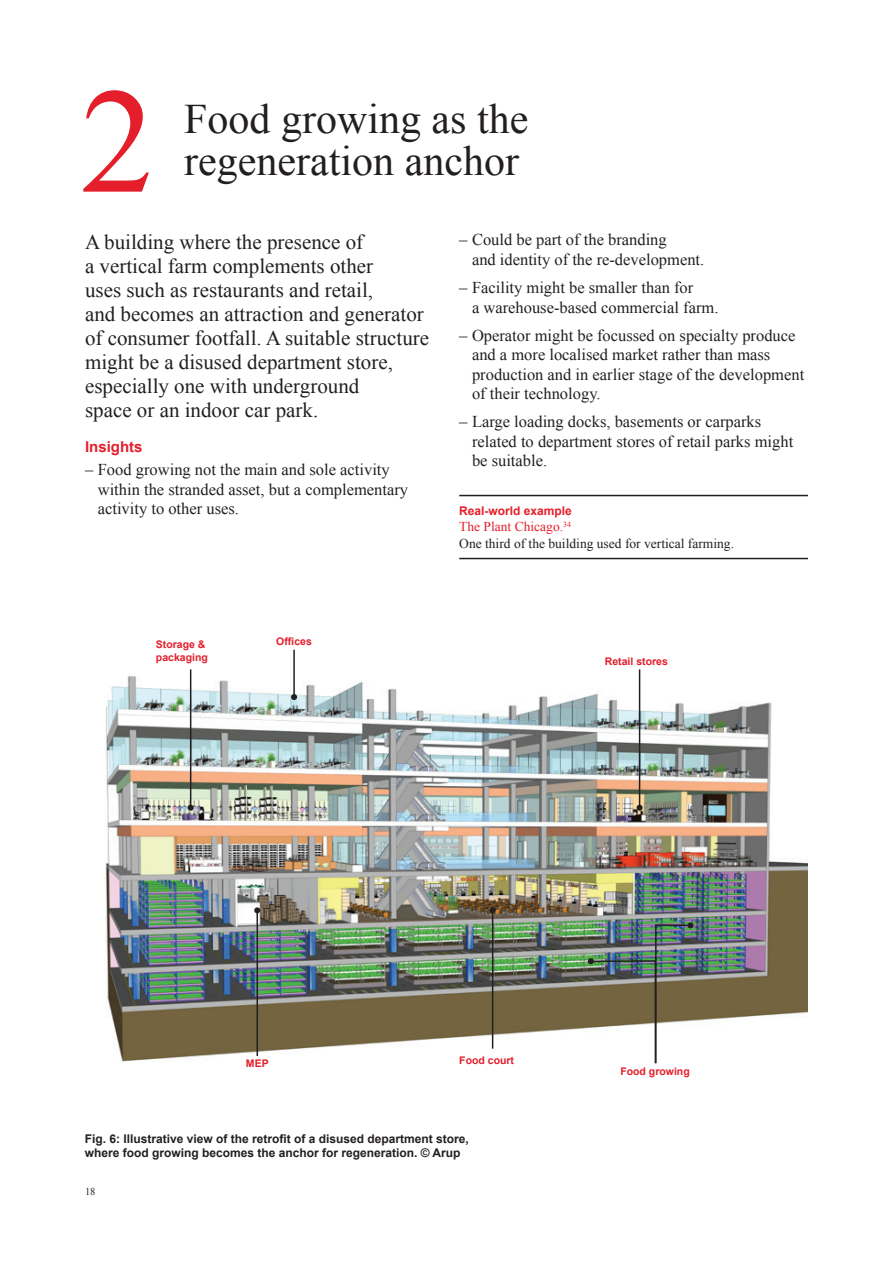
<style>
.page{position:relative;width:893px;height:1263px;background:#fff}
.page>*{position:absolute;margin:0;border:0;box-sizing:border-box;transform-origin:0 0}
.t1{font:150px "Times New Roman";color:#e41e2b}
.t2{font:42px/42px "Times New Roman";color:#231f20}
.t3{font:21px/24px "Times New Roman";color:#231f20}
.t4{font:16.5px/19.5px "Times New Roman";color:#231f20}
.t5{font:700 15px "Arial";color:#e41e2b}
.t6{font:13.5px/16.5px "Times New Roman";color:#231f20}
.t7{font:700 12px/13.5px "Arial";color:#231f20}
.t8{font:700 12px "Arial";color:#e41e2b}
.t9{font:700 10.5px/13.5px "Arial";color:#e41e2b}
.t10{font:10.5px "Times New Roman";color:#231f20}
.s1{color:#e41e2b}
</style>
<div class="page">
<img style="left:105px;top:649px;width:703px;height:413px">
<hr style="left:459px;top:495px;width:349px;height:1px;background:#231f20">
<hr style="left:459px;top:558px;width:349px;height:1px;background:#231f20">
<hr style="left:492px;top:910px;width:1px;height:139px;background:#231f20">
<svg style="left:490px;top:907px;width:6px;height:6px"></svg>
<hr style="left:256px;top:910px;width:2px;height:146px;background:#231f20">
<svg style="left:254px;top:907px;width:6px;height:6px"></svg>
<hr style="left:639px;top:669px;width:1px;height:139px;background:#231f20">
<svg style="left:637px;top:805px;width:6px;height:6px"></svg>
<hr style="left:190px;top:669px;width:1px;height:139px;background:#231f20">
<svg style="left:188px;top:805px;width:6px;height:6px"></svg>
<hr style="left:293px;top:650px;width:2px;height:47px;background:#231f20">
<svg style="left:291px;top:694px;width:6px;height:6px"></svg>
<img style="left:588px;top:922px;width:105px;height:142px">
<h1 class="t1" style="left:80px;top:41px;width:77px">2</h1>
<h2 class="t2" style="left:184px;top:97px;width:346px">Food growing as the regeneration anchor</h2>
<p class="t3" style="left:85px;top:229px;width:346px">A building where the presence of<br>a vertical farm complements other<br>uses such as restaurants and retail,<br>and becomes an attraction and generator of consumer footfall. A suitable structure might be a disused department store, especially one with underground<br>space or an indoor car park.</p>
<p class="t5" style="left:85px;top:436px;width:59px">Insights</p>
<p class="t4" style="left:98px;top:460px;width:312px;text-indent:-13px">– Food growing not the main and sole activity within the stranded asset, but a complementary activity to other uses.</p>
<p class="t4" style="left:472px;top:230px;width:234px;text-indent:-13px">– Could be part of the branding<br>and identity of the re-development.</p>
<p class="t4" style="left:472px;top:277px;width:248px;text-indent:-13px">– Facility might be smaller than for<br>a warehouse-based commercial farm.</p>
<p class="t4" style="left:472px;top:325px;width:334px;text-indent:-13px">– Operator might be focussed on specialty produce and a more localised market rather than mass production and in earlier stage of the development of their technology.</p>
<p class="t4" style="left:472px;top:411px;width:323px;text-indent:-13px">– Large loading docks, basements or carparks related to department stores of retail parks might be suitable.</p>
<p class="t8" style="left:459px;top:503px;width:114px">Real-world example</p>
<p class="t6" style="left:459px;top:518px;width:276px"><span class="s1">The Plant Chicago.</span><sup>34<br></sup>One third of the building used for vertical farming.</p>
<p class="t9" style="left:156px;top:638px;width:53px">Storage &amp; packaging</p>
<p class="t9" style="left:276px;top:635px;width:37px">Offices</p>
<p class="t9" style="left:605px;top:655px;width:65px">Retail stores</p>
<p class="t9" style="left:246px;top:1057px;width:24px">MEP</p>
<p class="t9" style="left:459px;top:1053px;width:56px">Food court</p>
<p class="t7" style="left:85px;top:1133px;width:386px">Fig. 6: Illustrative view of the retrofit of a disused department store, where food growing becomes the anchor for regeneration. © Arup</p>
<p class="t10" style="left:85px;top:1184px;width:12px">18</p>
<p class="t9" style="left:620px;top:1065px;width:71px">Food growing</p>
</div>
